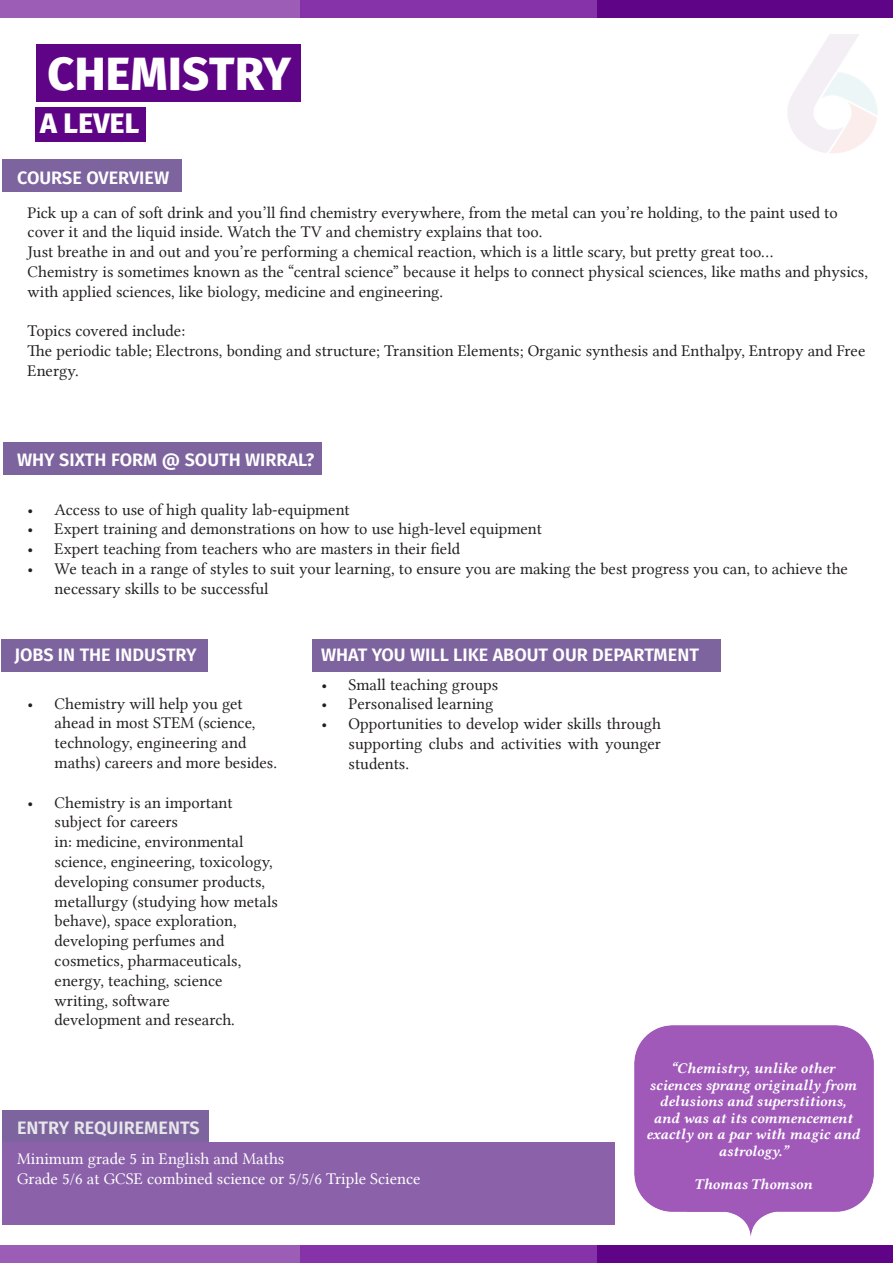
<style>
.page{position:relative;width:893px;height:1263px;background:#fff}
.page>*{position:absolute;margin:0;border:0;box-sizing:border-box;transform-origin:0 0}
.t1{font:800 46.5px "Fira Sans";letter-spacing:.01em;color:#fff}
.t2{font:800 28.2px "Fira Sans";letter-spacing:.01em;color:#fff}
.t3{font:600 18px "Fira Sans";color:#fff}
.t4{font:600 18px "Fira Sans";color:#e6e7e9}
.t5{font:16.5px/19.8px "Lin Libertine";color:#231f20}
.t6{font:16.5px "Lin Libertine";color:#fff}
.t7{font:15px/16.5px "Lin Libertine BI";color:#fff;text-align:center}
</style>
<div class="page">
<div style="left:0;top:0;width:301px;height:17px;background:#9b5db6"></div>
<div style="left:597px;top:0;width:296px;height:17px;background:#5f0486"></div>
<div style="left:301px;top:0;width:296px;height:17px;background:#8633aa"></div>
<div style="left:0;top:1245px;width:301px;height:17px;background:#9b5db6"></div>
<div style="left:597px;top:1245px;width:296px;height:17px;background:#5f0486"></div>
<div style="left:301px;top:1245px;width:296px;height:17px;background:#8633aa"></div>
<img style="left:635px;top:1025px;width:238px;height:210px">
<div style="left:36px;top:44px;width:265px;height:58px;background:#5f0486"></div>
<div style="left:3px;top:159px;width:179px;height:32px;background:#7d649f"></div>
<div style="left:3px;top:443px;width:319px;height:32px;background:#7d649f"></div>
<div style="left:1px;top:639px;width:206px;height:32px;background:#7d649f"></div>
<div style="left:312px;top:639px;width:408px;height:33px;background:#7d649f"></div>
<div style="left:3px;top:1110px;width:206px;height:32px;background:#7d649f"></div>
<div style="left:3px;top:1142px;width:612px;height:83px;background:#8b61a9"></div>
<div style="left:35px;top:107px;width:111px;height:34px;background:#5f0486"></div>
<p class="t1" style="left:47px;top:41px;width:245px">CHEMISTRY</p>
<p class="t2" style="left:40px;top:104px;width:101px">A LEVEL</p>
<p class="t3" style="left:17px;top:165px;width:154px">COURSE OVERVIEW</p>
<p class="t5" style="left:28px;top:202px;width:812px">Pick up a can of soft drink and you’ll find chemistry everywhere, from the metal can you’re holding, to the paint used to cover it and the liquid inside. Watch the TV and chemistry explains that too.</p>
<p class="t5" style="left:28px;top:242px;width:747px">Just breathe in and out and you’re performing a chemical reaction, which is a little scary, but pretty great too…</p>
<p class="t5" style="left:28px;top:262px;width:842px">Chemistry is sometimes known as the “central science” because it helps to connect physical sciences, like maths and physics, with applied sciences, like biology, medicine and engineering.</p>
<p class="t5" style="left:28px;top:321px;width:839px">Topics covered include:<br>The periodic table; Electrons, bonding and structure; Transition Elements; Organic synthesis and Enthalpy, Entropy and Free<br>Energy.</p>
<p class="t3" style="left:17px;top:447px;width:299px">WHY SIXTH FORM @ SOUTH WIRRAL?</p>
<p class="t5" style="left:28px;top:499px;width:324px">• Access to use of high quality lab-equipment</p>
<p class="t5" style="left:28px;top:519px;width:516px">• Expert training and demonstrations on how to use high-level equipment</p>
<p class="t5" style="left:28px;top:539px;width:434px">• Expert teaching from teachers who are masters in their field</p>
<p class="t5" style="left:55px;top:559px;width:795px;text-indent:-27px">• We teach in a range of styles to suit your learning, to ensure you are making the best progress you can, to achieve the necessary skills to be successful</p>
<p class="t3" style="left:14px;top:642px;width:184px">JOBS IN THE INDUSTRY</p>
<p class="t5" style="left:55px;top:693px;width:224px;text-indent:-27px">• Chemistry will help you get ahead in most STEM (science, technology, engineering and maths) careers and more besides.</p>
<p class="t5" style="left:55px;top:792px;width:225px;text-indent:-27px">• Chemistry is an important subject for careers<br>in: medicine, environmental science, engineering, toxicology, developing consumer products, metallurgy (studying how metals behave), space exploration, developing perfumes and cosmetics, pharmaceuticals, energy, teaching, science writing, software<br>development and research.</p>
<p class="t3" style="left:321px;top:642px;width:379px">WHAT YOU WILL LIKE ABOUT OUR DEPARTMENT</p>
<p class="t5" style="left:322px;top:674px;width:178px">• Small teaching groups</p>
<p class="t5" style="left:322px;top:694px;width:173px">• Personalised learning</p>
<p class="t5" style="left:349px;top:714px;width:314px;text-align:justify;text-indent:-27px">• Opportunities to develop wider skills through supporting clubs and activities with younger students.</p>
<p class="t4" style="left:17px;top:1115px;width:184px">ENTRY REQUIREMENTS</p>
<p class="t6" style="left:17px;top:1150px;width:269px">Minimum grade 5 in English and Maths</p>
<p class="t6" style="left:17px;top:1169px;width:405px">Grade 5/6 at GCSE combined science or 5/5/6 Triple Science</p>
<p class="t7" style="left:646px;top:1059px;width:215px">“Chemistry, unlike other sciences sprang originally from delusions and superstitions, and was at its commencement exactly on a par with magic and astrology.”</p>
<p class="t7" style="left:694px;top:1175px;width:120px">Thomas Thomson</p>
</div>
